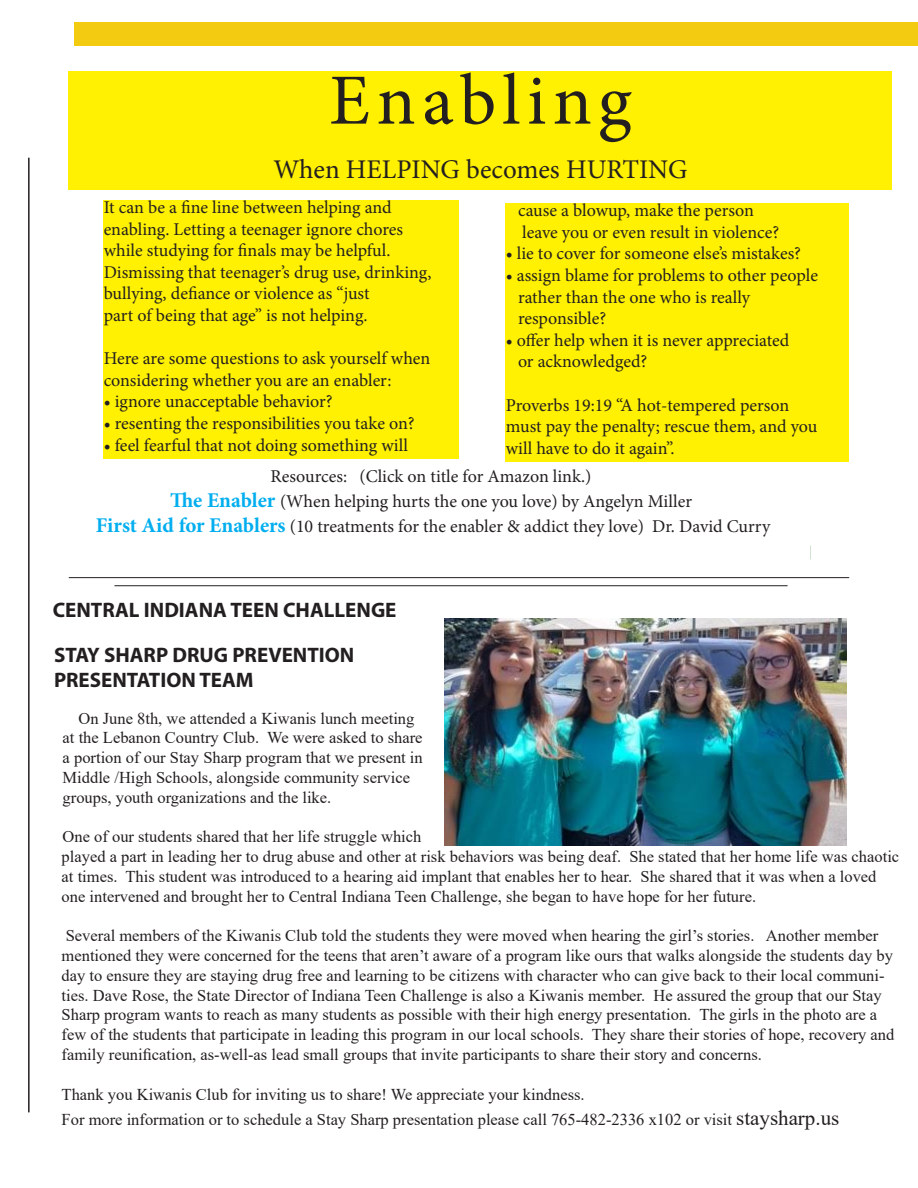
<style>
.page{position:relative;width:918px;height:1188px;background:#fff}
.page>*{position:absolute;margin:0;border:0;box-sizing:border-box;transform-origin:0 0}
.t1{font:72px "Minion Pro";letter-spacing:.085em;color:#231f20}
.t2{font:27px "Minion Pro";color:#231f20}
.t3{font:700 21px "Myriad Pro";color:#231f20}
.t4{font:18px "Minion Pro";letter-spacing:-.005em;color:#231f20}
.t5{font:16.5px/19.8px "Times New Roman";color:#231f20}
.s1{font-weight:700;font-size:21px;color:#00aeef}
.s2{font-size:21px}
</style>
<div class="page">
<div style="left:75px;top:22px;width:843px;height:24px;background:#f3cc12"></div>
<hr style="left:28px;top:158px;width:2px;height:954px;background:#231f20">
<hr style="left:114px;top:585px;width:674px;height:1px;background:#231f20">
<hr style="left:69px;top:577px;width:780px;height:1px;background:#231f20">
<img style="left:444px;top:619px;width:402px;height:226px">
<div style="left:104px;top:200px;width:355px;height:259px;background:#fff101"></div>
<div style="left:506px;top:203px;width:343px;height:259px;background:#fff101"></div>
<div style="left:69px;top:71px;width:823px;height:119px;background:#fff101"></div>
<p class="t1" style="left:329px;top:52px;width:304px">Enabling</p>
<p class="t2" style="left:273px;top:151px;width:416px">When HELPING becomes HURTING</p>
<p class="t4" style="left:104px;top:195px;width:290px">It can be a fine line between helping and</p>
<p class="t4" style="left:104px;top:217px;width:301px">enabling. Letting a teenager ignore chores</p>
<p class="t4" style="left:104px;top:238px;width:288px">while studying for finals may be helpful.</p>
<p class="t4" style="left:104px;top:260px;width:329px">Dismissing that teenager’s drug use, drinking,</p>
<p class="t4" style="left:104px;top:282px;width:267px">bullying, defiance or violence as “just</p>
<p class="t4" style="left:104px;top:303px;width:265px">part of being that age” is not helping.</p>
<p class="t4" style="left:104px;top:346px;width:328px">Here are some questions to ask yourself when</p>
<p class="t4" style="left:104px;top:368px;width:289px">considering whether you are an enabler:</p>
<p class="t4" style="left:104px;top:390px;width:231px">• ignore unacceptable behavior?</p>
<p class="t4" style="left:104px;top:411px;width:313px">• resenting the responsibilities you take on?</p>
<p class="t4" style="left:104px;top:433px;width:306px">• feel fearful that not doing something will</p>
<p class="t4" style="left:518px;top:198px;width:237px">cause a blowup, make the person</p>
<p class="t4" style="left:522px;top:220px;width:259px">leave you or even result in violence?</p>
<p class="t4" style="left:506px;top:242px;width:297px">• lie to cover for someone else’s mistakes?</p>
<p class="t4" style="left:506px;top:263px;width:314px">• assign blame for problems to other people</p>
<p class="t4" style="left:518px;top:285px;width:234px">rather than the one who is really</p>
<p class="t4" style="left:518px;top:306px;width:90px">responsible?</p>
<p class="t4" style="left:506px;top:328px;width:285px">• offer help when it is never appreciated</p>
<p class="t4" style="left:518px;top:350px;width:131px">or acknowledged?</p>
<p class="t4" style="left:506px;top:393px;width:285px">Proverbs 19:19 “A hot-tempered person</p>
<p class="t4" style="left:506px;top:414px;width:313px">must pay the penalty; rescue them, and you</p>
<p class="t4" style="left:506px;top:436px;width:170px">will have to do it again”.</p>
<p class="t4" style="left:271px;top:464px;width:322px">Resources: (Click on title for Amazon link.)</p>
<p class="t4" style="left:170px;top:489px;width:524px"><span class="s1">The Enabler</span> (When helping hurts the one you love) by Angelyn Miller</p>
<p class="t4" style="left:96px;top:514px;width:676px"><span class="s1">First Aid for Enablers</span> (10 treatments for the enabler &amp; addict they love) Dr. David Curry</p>
<p class="t3" style="left:53px;top:597px;width:345px">CENTRAL INDIANA TEEN CHALLENGE</p>
<p class="t3" style="left:54px;top:641px;width:302px">STAY SHARP DRUG PREVENTION</p>
<p class="t3" style="left:54px;top:666px;width:201px">PRESENTATION TEAM</p>
<p class="t5" style="left:63px;top:708px;width:362px;text-indent:16px">On June 8th, we attended a Kiwanis lunch meeting at the Lebanon Country Club. We were asked to share a portion of our Stay Sharp program that we present in Middle /High Schools, alongside community service groups, youth organizations and the like.</p>
<p class="t5" style="left:63px;top:826px;width:360px">One of our students shared that her life struggle which</p>
<p class="t5" style="left:62px;top:846px;width:839px">played a part in leading her to drug abuse and other at risk behaviors was being deaf. She stated that her home life was chaotic at times. This student was introduced to a hearing aid implant that enables her to hear. She shared that it was when a loved one intervened and brought her to Central Indiana Teen Challenge, she began to have hope for her future.</p>
<p class="t5" style="left:62px;top:925px;width:834px">Several members of the Kiwanis Club told the students they were moved when hearing the girl’s stories. Another member mentioned they were concerned for the teens that aren’t aware of a program like ours that walks alongside the students day by day to ensure they are staying drug free and learning to be citizens with character who can give back to their local communi&shy;ties. Dave Rose, the State Director of Indiana Teen Challenge is also a Kiwanis member. He assured the group that our Stay Sharp program wants to reach as many students as possible with their high energy presentation. The girls in the photo are a few of the students that participate in leading this program in our local schools. They share their stories of hope, recovery and family reunification, as-well-as lead small groups that invite participants to share their story and concerns.</p>
<p class="t5" style="left:62px;top:1084px;width:525px">Thank you Kiwanis Club for inviting us to share! We appreciate your kindness.</p>
<p class="t5" style="left:62px;top:1109px;width:779px">For more information or to schedule a Stay Sharp presentation please call 765-482-2336 x102 or visit <span class="s2">staysharp.us</span></p>
</div>
